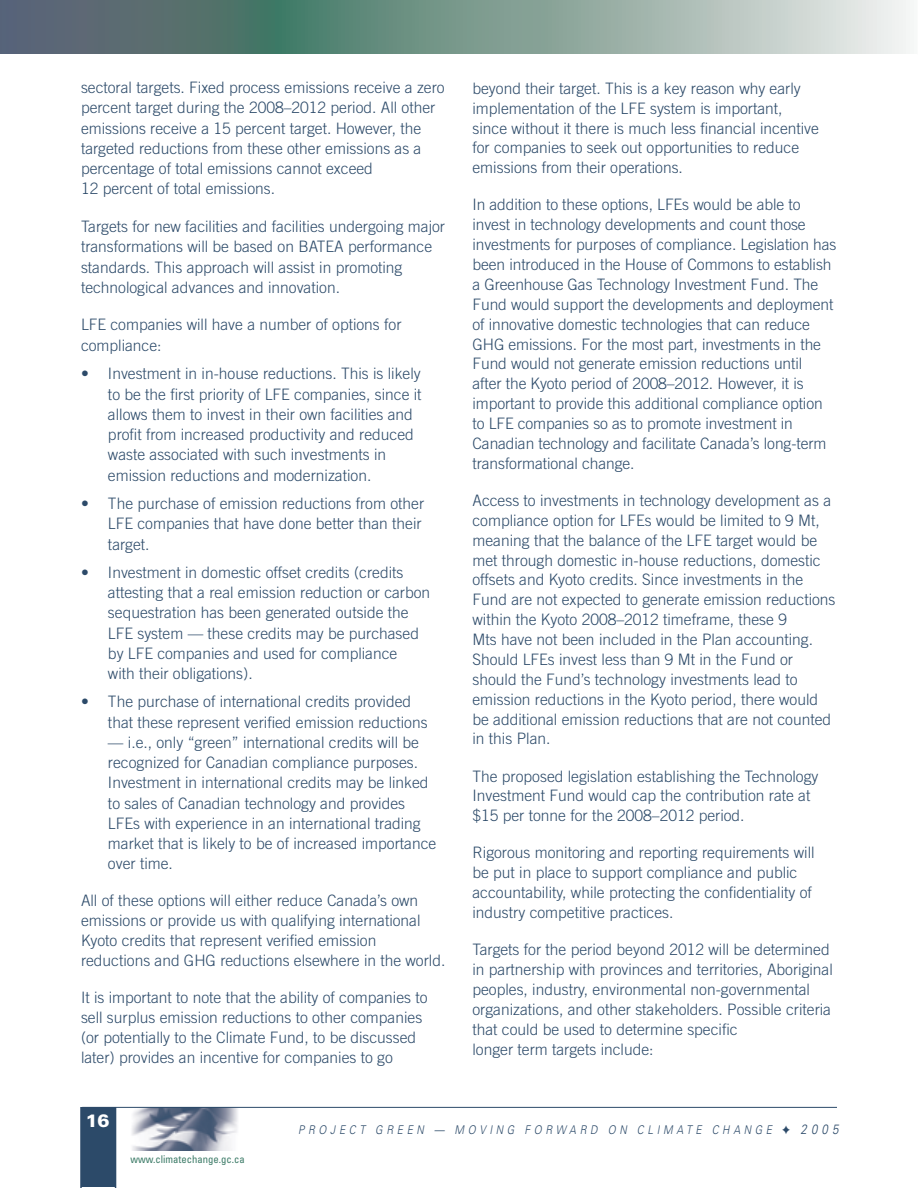
<style>
.page{position:relative;width:918px;height:1188px;background:#fff}
.page>*{position:absolute;margin:0;border:0;box-sizing:border-box;transform-origin:0 0}
.t1{font:900 18px "Univers";color:#fff}
.t2{font:300 15.75px/19.8px "Trade Gothic";color:#2c4a69}
.t3{font:italic 300 12px "Univers";letter-spacing:.36em;color:#2c4a69;scale:.85 1}
.t4{font:condensed 10.65px "Univers";color:#3b7a66}
.s1{font-size:13.5px}
</style>
<div class="page">
<div style="left:80px;top:1107px;width:36px;height:80px;background:#2c4a69"></div>
<img style="left:132px;top:1108px;width:106px;height:42px">
<hr style="left:82px;top:1107px;width:755px;height:1px;background:#2c4a69">
<svg style="left:0;top:0;width:910px;height:53px;background:#849b96"></svg>
<p class="t2" style="left:81px;top:79px;width:365px;line-height:20.2px">sectoral targets. Fixed process emissions receive a zero percent target during the 2008–2012 period. All other emissions receive a 15 percent target. However, the targeted reductions from these other emissions as a percentage of total emissions cannot exceed<br>12 percent of total emissions.</p>
<p class="t2" style="left:81px;top:218px;width:366px;line-height:20.2px">Targets for new facilities and facilities undergoing major transformations will be based on BATEA performance standards. This approach will assist in promoting technological advances and innovation.</p>
<p class="t2" style="left:81px;top:316px;width:322px;line-height:20.2px">LFE companies will have a number of options for compliance:</p>
<p class="t2" style="left:108px;top:365px;width:315px;line-height:20.2px;text-indent:-27px">• Investment in in-house reductions. This is likely to be the first priority of LFE companies, since it allows them to invest in their own facilities and profit from increased productivity and reduced waste associated with such investments in emission reductions and modernization.</p>
<p class="t2" style="left:108px;top:495px;width:318px;line-height:20.2px;text-indent:-27px">• The purchase of emission reductions from other<br>LFE companies that have done better than their target.</p>
<p class="t2" style="left:108px;top:564px;width:324px;line-height:20.2px;text-indent:-27px">• Investment in domestic offset credits (credits attesting that a real emission reduction or carbon sequestration has been generated outside the LFE system — these credits may be purchased by LFE companies and used for compliance<br>with their obligations).</p>
<p class="t2" style="left:108px;top:693px;width:321px;line-height:20.2px;text-indent:-27px">• The purchase of international credits provided that these represent verified emission reductions</p>
<p class="t2" style="left:108px;top:734px;width:330px;line-height:20.2px">— i.e., only “green” international credits will be recognized for Canadian compliance purposes.<br>Investment in international credits may be linked to sales of Canadian technology and provides LFEs with experience in an international trading market that is likely to be of increased importance over time.</p>
<p class="t2" style="left:81px;top:892px;width:366px">All of these options will either reduce Canada’s own emissions or provide us with qualifying international Kyoto credits that represent verified emission reductions and GHG reductions elsewhere in the world.</p>
<p class="t2" style="left:81px;top:989px;width:348px">It is important to note that the ability of companies to sell surplus emission reductions to other companies (or potentially to the Climate Fund, to be discussed later) provides an incentive for companies to go</p>
<p class="t2" style="left:472px;top:80px;width:348px">beyond their target. This is a key reason why early implementation of the LFE system is important, since without it there is much less financial incentive for companies to seek out opportunities to reduce emissions from their operations.</p>
<p class="t2" style="left:472px;top:196px;width:365px">In addition to these options, LFEs would be able to invest in technology developments and count those investments for purposes of compliance. Legislation has been introduced in the House of Commons to establish a Greenhouse Gas Technology Investment Fund. The Fund would support the developments and deployment of innovative domestic technologies that can reduce GHG emissions. For the most part, investments in the Fund would not generate emission reductions until<br>after the Kyoto period of 2008–2012. However, it is important to provide this additional compliance option to LFE companies so as to promote investment in Canadian technology and facilitate Canada’s long-term transformational change.</p>
<p class="t2" style="left:472px;top:492px;width:365px">Access to investments in technology development as a compliance option for LFEs would be limited to 9 Mt, meaning that the balance of the LFE target would be met through domestic in-house reductions, domestic offsets and Kyoto credits. Since investments in the Fund are not expected to generate emission reductions within the Kyoto 2008–2012 timeframe, these 9<br>Mts have not been included in the Plan accounting.<br>Should LFEs invest less than 9 Mt in the Fund or should the Fund’s technology investments lead to emission reductions in the Kyoto period, there would be additional emission reductions that are not counted in this Plan.</p>
<p class="t2" style="left:472px;top:767px;width:347px">The proposed legislation establishing the Technology<br>Investment Fund would cap the contribution rate at $15 per tonne for the 2008–2012 period.</p>
<p class="t2" style="left:472px;top:844px;width:344px">Rigorous monitoring and reporting requirements will be put in place to support compliance and public accountability, while protecting the confidentiality of industry competitive practices.</p>
<p class="t2" style="left:472px;top:941px;width:362px">Targets for the period beyond 2012 will be determined in partnership with provinces and territories, Aboriginal peoples, industry, environmental non-governmental organizations, and other stakeholders. Possible criteria that could be used to determine specific<br>longer term targets include:</p>
<p class="t1" style="left:85px;top:1114px;width:26px">16</p>
<p class="t4" style="left:130px;top:1156px;width:116px">www.climatechange.gc.ca</p>
<p class="t3" style="left:298px;top:1125px;width:637px">PROJECT GREEN — MOVING FORWARD ON CLIMATE CHANGE ✦ <span class="s1">2005</span></p>
</div>
